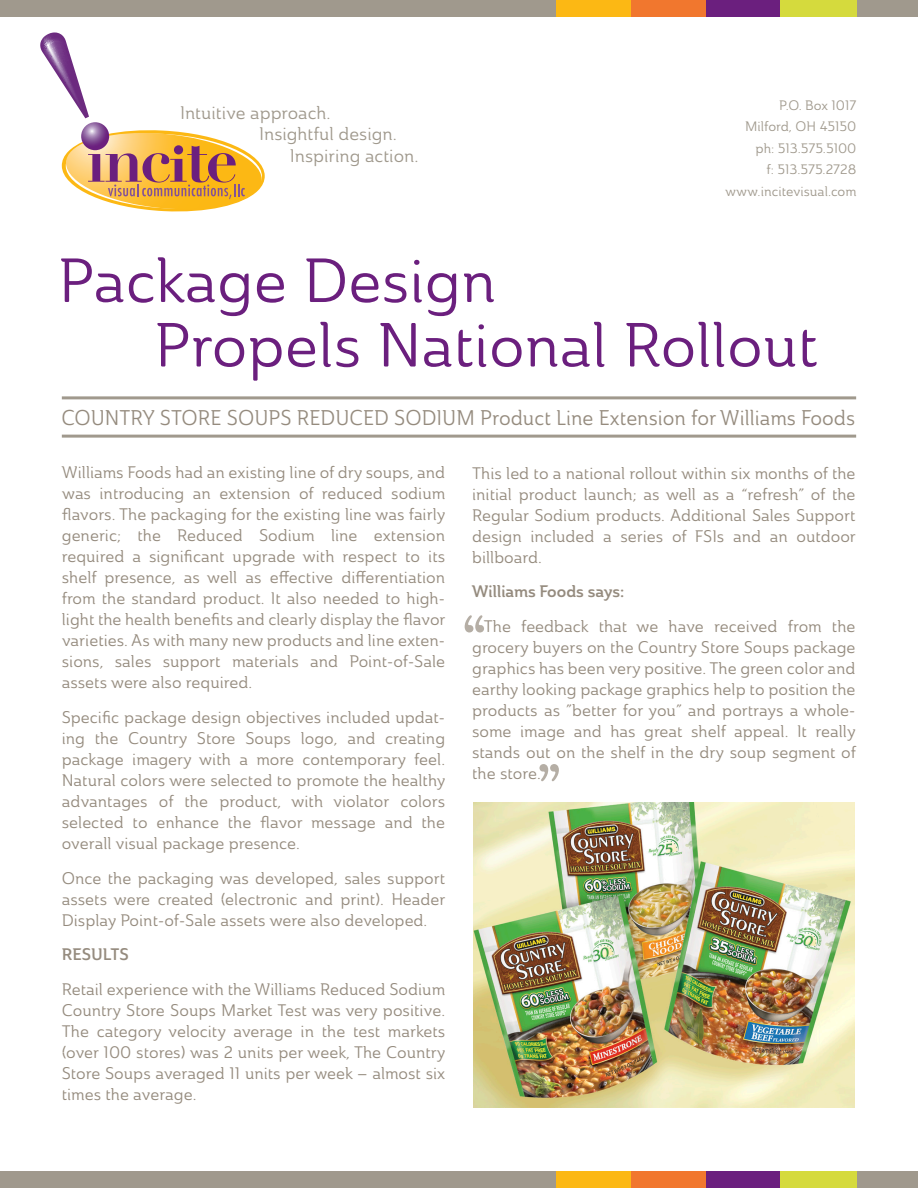
<style>
.page{position:relative;width:918px;height:1188px;background:#fff}
.page>*{position:absolute;margin:0;border:0;box-sizing:border-box;transform-origin:0 0}
.t1{font:61.5px/64.5px "Ainslie Nor Reg";color:#6b1f7e}
.t2{font:21px "Ainslie Nor Reg";color:#958b7e;scale:.96 1}
.t3{font:18px "Ainslie Nor Reg";color:#a0998d}
.t4{font:16.5px/21px "Ainslie Nor Reg";color:#958b7e;text-align:justify}
.t5{font:16.5px "Ainslie Nor Dem";color:#958b7e}
.t6{font:13.5px/21.5px "Ainslie Nor Reg";color:#a0998d;text-align:right}
</style>
<div class="page">
<div style="left:0;top:0;width:918px;height:16px;background:#a0998d"></div>
<div style="left:780px;top:0;width:76px;height:16px;background:#d5da3d"></div>
<div style="left:706px;top:0;width:74px;height:16px;background:#6b1f7e"></div>
<div style="left:632px;top:0;width:74px;height:16px;background:#f1772e"></div>
<div style="left:556px;top:0;width:76px;height:16px;background:#fcb814"></div>
<div style="left:0;top:1172px;width:918px;height:16px;background:#a0998d"></div>
<div style="left:780px;top:1172px;width:76px;height:16px;background:#d5da3d"></div>
<div style="left:706px;top:1172px;width:74px;height:16px;background:#6b1f7e"></div>
<div style="left:632px;top:1172px;width:74px;height:16px;background:#f1772e"></div>
<div style="left:556px;top:1172px;width:76px;height:16px;background:#fcb814"></div>
<svg style="left:40px;top:32px;width:49px;height:86px"></svg>
<svg style="left:81px;top:122px;width:28px;height:28px"></svg>
<svg style="left:62px;top:128px;width:203px;height:84px"></svg>
<hr style="left:62px;top:396px;width:794px;height:3px;background:#a0998d">
<hr style="left:62px;top:435px;width:794px;height:3px;background:#a0998d">
<img style="left:473px;top:802px;width:382px;height:305px">
<svg style="left:539px;top:764px;width:20px;height:17px"></svg>
<svg style="left:465px;top:615px;width:19px;height:17px"></svg>
<p class="t3" style="left:180px;top:102px;width:152px">Intuitive approach.</p>
<p class="t3" style="left:259px;top:123px;width:139px">Insightful design.</p>
<p class="t3" style="left:290px;top:144px;width:130px">Inspiring action.</p>
<p class="t6" style="left:725px;top:95px;width:133px">P.O. Box 1017<br>Milford, OH 45150 ph: 513.575.5100<br>f: 513.575.2728 www.incitevisual.com</p>
<h1 class="t1" style="left:154px;top:248px;width:665px;text-indent:-96px">Package Design<br>Propels National Rollout</h1>
<p class="t2" style="left:61px;top:405px;width:828px">COUNTRY STORE SOUPS REDUCED SODIUM Product Line Extension for Williams Foods</p>
<p class="t4" style="left:62px;top:462px;width:385px">Williams Foods had an existing line of dry soups, and was introducing an extension of reduced sodium flavors. The packaging for the existing line was fairly generic; the Reduced Sodium line extension required a significant upgrade with respect to its shelf presence, as well as effective differentiation from the standard product. It also needed to high&shy;light the health benefits and clearly display the flavor varieties. As with many new products and line exten&shy;sions, sales support materials and Point-of-Sale assets were also required.</p>
<p class="t4" style="left:62px;top:707px;width:385px">Specific package design objectives included updat&shy;ing the Country Store Soups logo, and creating package imagery with a more contemporary feel.<br>Natural colors were selected to promote the healthy advantages of the product, with violator colors selected to enhance the flavor message and the overall visual package presence.</p>
<p class="t4" style="left:62px;top:867px;width:385px">Once the packaging was developed, sales support assets were created (electronic and print). Header Display Point-of-Sale assets were also developed.</p>
<p class="t5" style="left:62px;top:943px;width:68px">RESULTS</p>
<p class="t4" style="left:62px;top:978px;width:385px">Retail experience with the Williams Reduced Sodium Country Store Soups Market Test was very positive.<br>The category velocity average in the test markets (over 100 stores) was 2 units per week, The Country Store Soups averaged 11 units per week – almost six times the average.</p>
<p class="t4" style="left:472px;top:462px;width:385px">This led to a national rollout within six months of the initial product launch; as well as a “refresh” of the Regular Sodium products. Additional Sales Support design included a series of FSIs and an outdoor billboard.</p>
<p class="t5" style="left:472px;top:580px;width:154px">Williams Foods says:</p>
<p class="t4" style="left:472px;top:615px;width:385px;text-indent:12px">The feedback that we have received from the grocery buyers on the Country Store Soups package graphics has been very positive. The green color and earthy looking package graphics help to position the products as ”better for you” and portrays a whole&shy;some image and has great shelf appeal. It really stands out on the shelf in the dry soup segment of the store.</p>
</div>
